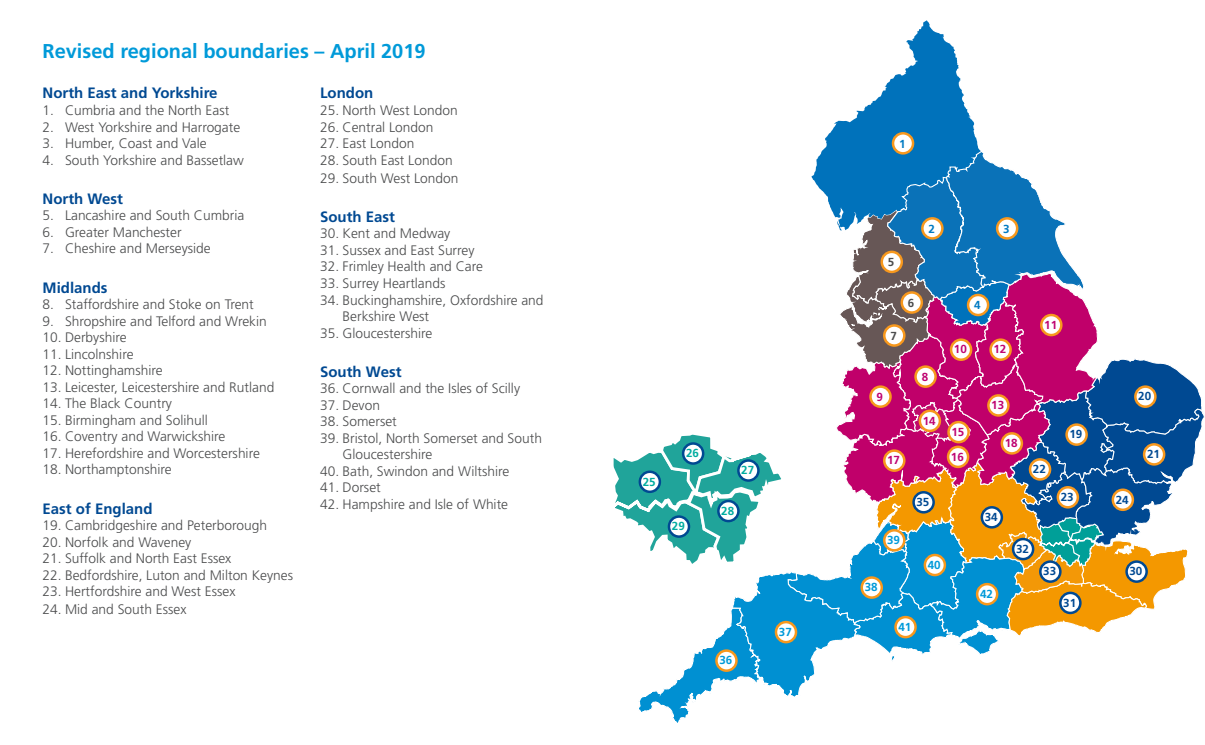
<style>
.page{position:relative;width:1205px;height:745px;background:#fff}
.page>*{position:absolute;margin:0;border:0;box-sizing:border-box;transform-origin:0 0}
.t1{font:700 20px "Frutiger LT Pro";color:#009ad9}
.t2{font:700 15px "Frutiger LT Pro";color:#004992}
.t3{font:300 13.75px/16.5px "Frutiger LT Pro";color:#4b4c4d}
.t4{font:700 11.62px "Frutiger LT Pro";color:#004992}
.t5{font:700 11.62px "Frutiger LT Pro";color:#bf0471}
.t6{font:700 11.62px "Frutiger LT Pro";color:#009ad9}
.t7{font:700 11.62px "Frutiger LT Pro";color:#00aca0}
.t8{font:700 11.62px "Frutiger LT Pro";color:#007ac2}
.t9{font:700 11.62px "Frutiger LT Pro";color:#4b4c4d}
</style>
<div class="page">
<svg style="left:613px;top:20px;width:592px;height:703px"></svg>
<svg style="left:718px;top:500px;width:20px;height:20px"></svg>
<div style="left:717px;top:499px;width:22px;height:23px;border:2px solid #004992;border-radius:50%"></div>
<svg style="left:669px;top:516px;width:20px;height:20px"></svg>
<div style="left:668px;top:515px;width:22px;height:22px;border:2px solid #004992;border-radius:50%"></div>
<svg style="left:738px;top:460px;width:20px;height:20px"></svg>
<div style="left:737px;top:459px;width:22px;height:22px;border:2px solid #004992;border-radius:50%"></div>
<svg style="left:683px;top:443px;width:20px;height:20px"></svg>
<div style="left:682px;top:442px;width:22px;height:22px;border:2px solid #004992;border-radius:50%"></div>
<svg style="left:640px;top:471px;width:20px;height:20px"></svg>
<div style="left:638px;top:470px;width:23px;height:22px;border:2px solid #004992;border-radius:50%"></div>
<p class="t1" style="left:43px;top:39px;width:385px">Revised regional boundaries – April 2019</p>
<p class="t2" style="left:43px;top:84px;width:177px">North East and Yorkshire</p>
<p class="t3" style="left:43px;top:102px;width:188px">1. Cumbria and the North East</p>
<p class="t3" style="left:43px;top:118px;width:199px">2. West Yorkshire and Harrogate</p>
<p class="t3" style="left:43px;top:135px;width:166px">3. Humber, Coast and Vale</p>
<p class="t3" style="left:43px;top:151px;width:203px">4. South Yorkshire and Bassetlaw</p>
<p class="t2" style="left:43px;top:190px;width:82px">North West</p>
<p class="t3" style="left:43px;top:207px;width:203px">5. Lancashire and South Cumbria</p>
<p class="t3" style="left:43px;top:224px;width:141px">6. Greater Manchester</p>
<p class="t3" style="left:43px;top:240px;width:170px">7. Cheshire and Merseyside</p>
<p class="t2" style="left:43px;top:278px;width:66px">Midlands</p>
<p class="t3" style="left:43px;top:296px;width:213px">8. Staffordshire and Stoke on Trent</p>
<p class="t3" style="left:43px;top:312px;width:226px">9. Shropshire and Telford and Wrekin</p>
<p class="t3" style="left:43px;top:329px;width:86px">10. Derbyshire</p>
<p class="t3" style="left:43px;top:345px;width:93px">11. Lincolnshire</p>
<p class="t3" style="left:43px;top:362px;width:122px">12. Nottinghamshire</p>
<p class="t3" style="left:43px;top:378px;width:233px">13. Leicester, Leicestershire and Rutland</p>
<p class="t3" style="left:43px;top:395px;width:131px">14. The Black Country</p>
<p class="t3" style="left:43px;top:411px;width:167px">15. Birmingham and Solihull</p>
<p class="t3" style="left:43px;top:428px;width:184px">16. Coventry and Warwickshire</p>
<p class="t3" style="left:43px;top:444px;width:219px">17. Herefordshire and Worcestershire</p>
<p class="t3" style="left:43px;top:461px;width:131px">18. Northamptonshire</p>
<p class="t2" style="left:43px;top:499px;width:112px">East of England</p>
<p class="t3" style="left:43px;top:517px;width:226px">19. Cambridgeshire and Peterborough</p>
<p class="t3" style="left:43px;top:533px;width:150px">20. Norfolk and Waveney</p>
<p class="t3" style="left:43px;top:550px;width:190px">21. Suffolk and North East Essex</p>
<p class="t3" style="left:43px;top:566px;width:252px">22. Bedfordshire, Luton and Milton Keynes</p>
<p class="t3" style="left:43px;top:583px;width:194px">23. Hertfordshire and West Essex</p>
<p class="t3" style="left:43px;top:601px;width:145px">24. Mid and South Essex</p>
<p class="t2" style="left:320px;top:84px;width:55px">London</p>
<p class="t3" style="left:320px;top:102px;width:139px">25. North West London</p>
<p class="t3" style="left:320px;top:118px;width:115px">26. Central London</p>
<p class="t3" style="left:320px;top:135px;width:96px">27. East London</p>
<p class="t3" style="left:320px;top:151px;width:134px">28. South East London</p>
<p class="t3" style="left:320px;top:169px;width:140px">29. South West London</p>
<p class="t2" style="left:320px;top:208px;width:77px">South East</p>
<p class="t3" style="left:320px;top:225px;width:132px">30. Kent and Medway</p>
<p class="t3" style="left:320px;top:242px;width:156px">31. Sussex and East Surrey</p>
<p class="t3" style="left:320px;top:258px;width:164px">32. Frimley Health and Care</p>
<p class="t3" style="left:320px;top:275px;width:127px">33. Surrey Heartlands</p>
<p class="t3" style="left:343px;top:291px;width:202px;text-indent:-22px">34. Buckinghamshire, Oxfordshire and<br>Berkshire West</p>
<p class="t3" style="left:320px;top:324px;width:114px">35. Gloucestershire</p>
<p class="t2" style="left:320px;top:362px;width:83px">South West</p>
<p class="t3" style="left:320px;top:380px;width:201px">36. Cornwall and the Isles of Scilly</p>
<p class="t3" style="left:320px;top:396px;width:61px">37. Devon</p>
<p class="t3" style="left:320px;top:413px;width:78px">38. Somerset</p>
<p class="t3" style="left:343px;top:429px;width:201px;text-indent:-22px">39. Bristol, North Somerset and South<br>Gloucestershire</p>
<p class="t3" style="left:320px;top:462px;width:191px">40. Bath, Swindon and Wiltshire</p>
<p class="t3" style="left:320px;top:479px;width:62px">41. Dorset</p>
<p class="t3" style="left:320px;top:495px;width:190px">42. Hampshire and Isle of White</p>
<p class="t7" style="left:643px;top:474px;width:14px">25</p>
<p class="t7" style="left:686px;top:446px;width:14px">26</p>
<p class="t7" style="left:672px;top:519px;width:14px">29</p>
<p class="t7" style="left:741px;top:463px;width:14px">27</p>
<p class="t7" style="left:721px;top:503px;width:14px">28</p>
<p class="t6" style="left:719px;top:653px;width:14px">36</p>
<p class="t6" style="left:779px;top:624px;width:14px">37</p>
<p class="t8" style="left:899px;top:137px;width:8px">1</p>
<p class="t9" style="left:888px;top:255px;width:8px">5</p>
<p class="t8" style="left:928px;top:222px;width:8px">2</p>
<p class="t8" style="left:1003px;top:222px;width:8px">3</p>
<p class="t9" style="left:890px;top:329px;width:8px">7</p>
<p class="t9" style="left:908px;top:296px;width:8px">6</p>
<p class="t5" style="left:876px;top:390px;width:8px">9</p>
<p class="t5" style="left:921px;top:370px;width:8px">8</p>
<p class="t5" style="left:923px;top:413px;width:14px">14</p>
<p class="t8" style="left:974px;top:298px;width:8px">4</p>
<p class="t5" style="left:954px;top:342px;width:14px">10</p>
<p class="t5" style="left:951px;top:424px;width:14px">15</p>
<p class="t5" style="left:887px;top:453px;width:14px">17</p>
<p class="t5" style="left:951px;top:449px;width:14px">16</p>
<p class="t5" style="left:993px;top:342px;width:14px">12</p>
<p class="t5" style="left:991px;top:398px;width:14px">13</p>
<p class="t5" style="left:1005px;top:436px;width:14px">18</p>
<p class="t4" style="left:916px;top:495px;width:14px">35</p>
<p class="t4" style="left:985px;top:510px;width:14px">34</p>
<p class="t5" style="left:1044px;top:317px;width:14px">11</p>
<p class="t4" style="left:1033px;top:462px;width:14px">22</p>
<p class="t4" style="left:1069px;top:427px;width:14px">19</p>
<p class="t4" style="left:1061px;top:490px;width:14px">23</p>
<p class="t4" style="left:1116px;top:492px;width:14px">24</p>
<p class="t6" style="left:887px;top:533px;width:14px">39</p>
<p class="t4" style="left:1016px;top:541px;width:14px">32</p>
<p class="t4" style="left:1138px;top:389px;width:14px">20</p>
<p class="t4" style="left:1147px;top:447px;width:14px">21</p>
<p class="t6" style="left:864px;top:580px;width:14px">38</p>
<p class="t6" style="left:928px;top:557px;width:14px">40</p>
<p class="t6" style="left:898px;top:619px;width:14px">41</p>
<p class="t6" style="left:980px;top:586px;width:14px">42</p>
<p class="t4" style="left:1043px;top:564px;width:14px">33</p>
<p class="t4" style="left:1129px;top:564px;width:14px">30</p>
<p class="t4" style="left:1063px;top:595px;width:14px">31</p>
</div>
